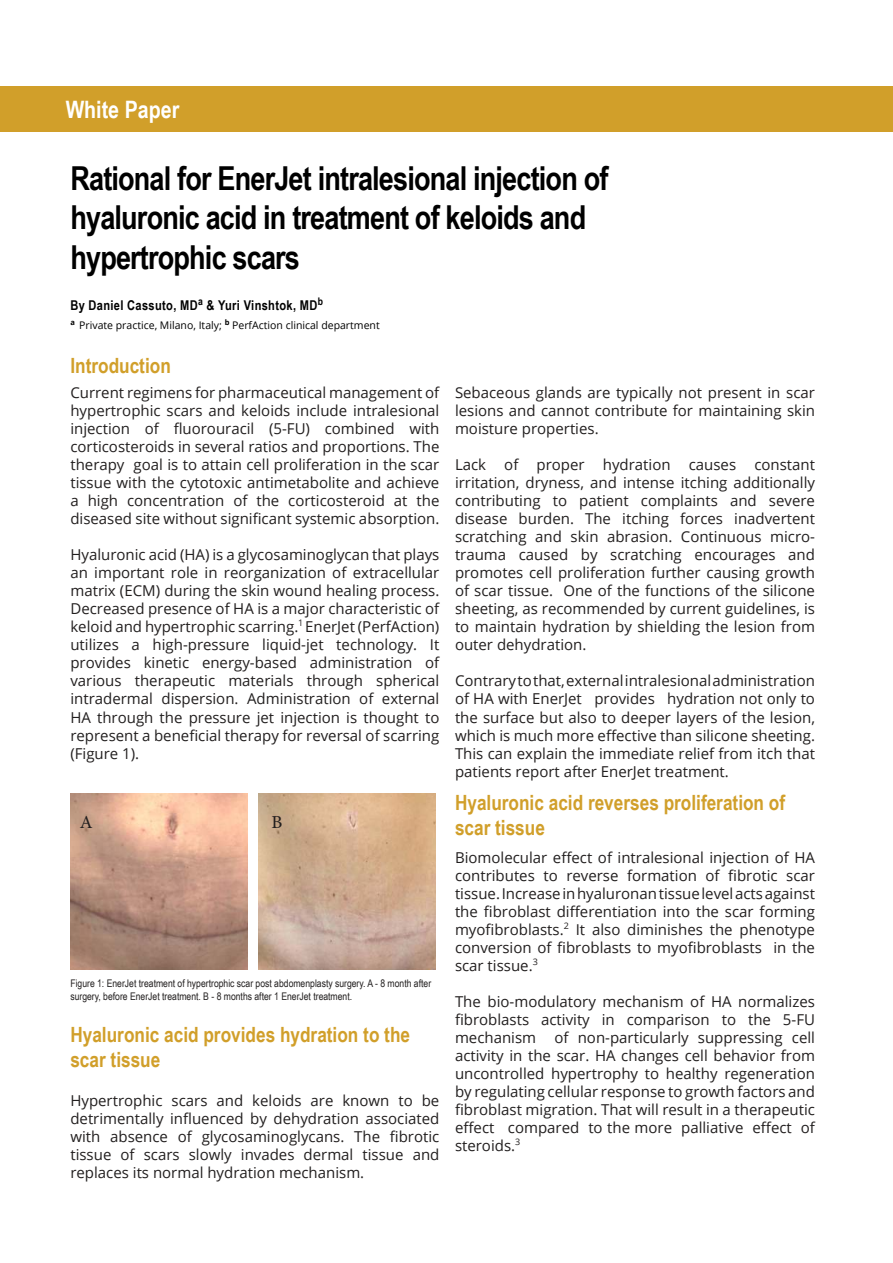
<style>
.page{position:relative;width:893px;height:1263px;background:#fff}
.page>*{position:absolute;margin:0;border:0;box-sizing:border-box;transform-origin:0 0}
.t1{font:700 33px/39.6px "Arial Narrow";letter-spacing:-.025em;color:#000}
.t2{font:700 24px "Arial Narrow";color:#fff}
.t3{font:700 21px/25.2px "Arial Narrow";color:#d19f2a}
.t4{font:18px "Adobe Hebrew";color:#221f1f}
.t5{font:15px/18px "Open Sans";color:#221f1f;text-align:justify}
.t6{font:700 13.5px "Arial Narrow";letter-spacing:.025em;color:#000}
.t7{font:10.5px/12.6px "Arial Narrow";color:#221f1f}
.t8{font:10.5px "Open Sans";color:#000}
</style>
<div class="page">
<div style="left:0;top:86px;width:893px;height:46px;background:#d19f2a"></div>
<img style="left:70px;top:793px;width:178px;height:176px">
<img style="left:258px;top:793px;width:178px;height:176px">
<h2 class="t2" style="left:66px;top:100px;width:115px">White Paper</h2>
<h1 class="t1" style="left:70px;top:161px;width:539px">Rational for EnerJet intralesional injection of hyaluronic acid in treatment of keloids and hypertrophic scars</h1>
<p class="t6" style="left:70px;top:300px;width:254px">By Daniel Cassuto, MD<sup>a</sup> &amp; Yuri Vinshtok, MD<sup>b</sup></p>
<p class="t8" style="left:70px;top:318px;width:311px"><sup>a</sup> Private practice, Milano, Italy; <sup>b</sup> PerfAction clinical department</p>
<h3 class="t3" style="left:70px;top:355px;width:102px">Introduction</h3>
<p class="t5" style="left:70px;top:385px;width:370px">Current regimens for pharmaceutical management of hypertrophic scars and keloids include intralesional injection of fluorouracil (5-FU) combined with corticosteroids in several ratios and proportions. The therapy goal is to attain cell proliferation in the scar tissue with the cytotoxic antimetabolite and achieve a high concentration of the corticosteroid at the diseased site without significant systemic absorption.</p>
<p class="t5" style="left:70px;top:546px;width:370px">Hyaluronic acid (HA) is a glycosaminoglycan that plays an important role in reorganization of extracellular matrix (ECM) during the skin wound healing process.<br>Decreased presence of HA is a major characteristic of keloid and hypertrophic scarring.<sup>1</sup> EnerJet (PerfAction) utilizes a high-pressure liquid-jet technology. It provides kinetic energy-based administration of various therapeutic materials through spherical intradermal dispersion. Administration of external HA through the pressure jet injection is thought to represent a beneficial therapy for reversal of scarring (Figure 1).</p>
<p class="t4" style="left:80px;top:811px;width:14px">A</p>
<p class="t4" style="left:271px;top:811px;width:12px">B</p>
<p class="t7" style="left:70px;top:978px;width:362px">Figure 1: EnerJet treatment of hypertrophic scar post abdomenplasty surgery. A - 8 month after surgery, before EnerJet treatment. B - 8 months after 1 EnerJet treatment.</p>
<h3 class="t3" style="left:70px;top:1024px;width:341px">Hyaluronic acid provides hydration to the scar tissue</h3>
<p class="t5" style="left:70px;top:1091px;width:370px">Hypertrophic scars and keloids are known to be detrimentally influenced by dehydration associated with absence of glycosaminoglycans. The fibrotic tissue of scars slowly invades dermal tissue and replaces its normal hydration mechanism.</p>
<p class="t5" style="left:455px;top:384px;width:362px">Sebaceous glands are typically not present in scar lesions and cannot contribute for maintaining skin moisture properties.</p>
<p class="t5" style="left:455px;top:457px;width:362px">Lack of proper hydration causes constant irritation, dryness, and intense itching additionally contributing to patient complaints and severe disease burden. The itching forces inadvertent scratching and skin abrasion. Continuous micro&shy;trauma caused by scratching encourages and promotes cell proliferation further causing growth of scar tissue. One of the functions of the silicone sheeting, as recommended by current guidelines, is to maintain hydration by shielding the lesion from outer dehydration.</p>
<p class="t5" style="left:455px;top:672px;width:362px">Contrary to that, external intralesional administration of HA with EnerJet provides hydration not only to the surface but also to deeper layers of the lesion, which is much more effective than silicone sheeting.<br>This can explain the immediate relief from itch that patients report after EnerJet treatment.</p>
<h3 class="t3" style="left:455px;top:792px;width:332px">Hyaluronic acid reverses proliferation of scar tissue</h3>
<p class="t5" style="left:455px;top:848px;width:362px">Biomolecular effect of intralesional injection of HA contributes to reverse formation of fibrotic scar tissue. Increase in hyaluronan tissue level acts against the fibroblast differentiation into the scar forming myofibroblasts.<sup>2</sup> It also diminishes the phenotype conversion of fibroblasts to myofibroblasts in the scar tissue.<sup>3</sup></p>
<p class="t5" style="left:455px;top:992px;width:362px">The bio-modulatory mechanism of HA normalizes fibroblasts activity in comparison to the 5-FU mechanism of non-particularly suppressing cell activity in the scar. HA changes cell behavior from uncontrolled hypertrophy to healthy regeneration by regulating cellular response to growth factors and fibroblast migration. That will result in a therapeutic effect compared to the more palliative effect of steroids.<sup>3</sup></p>
</div>
